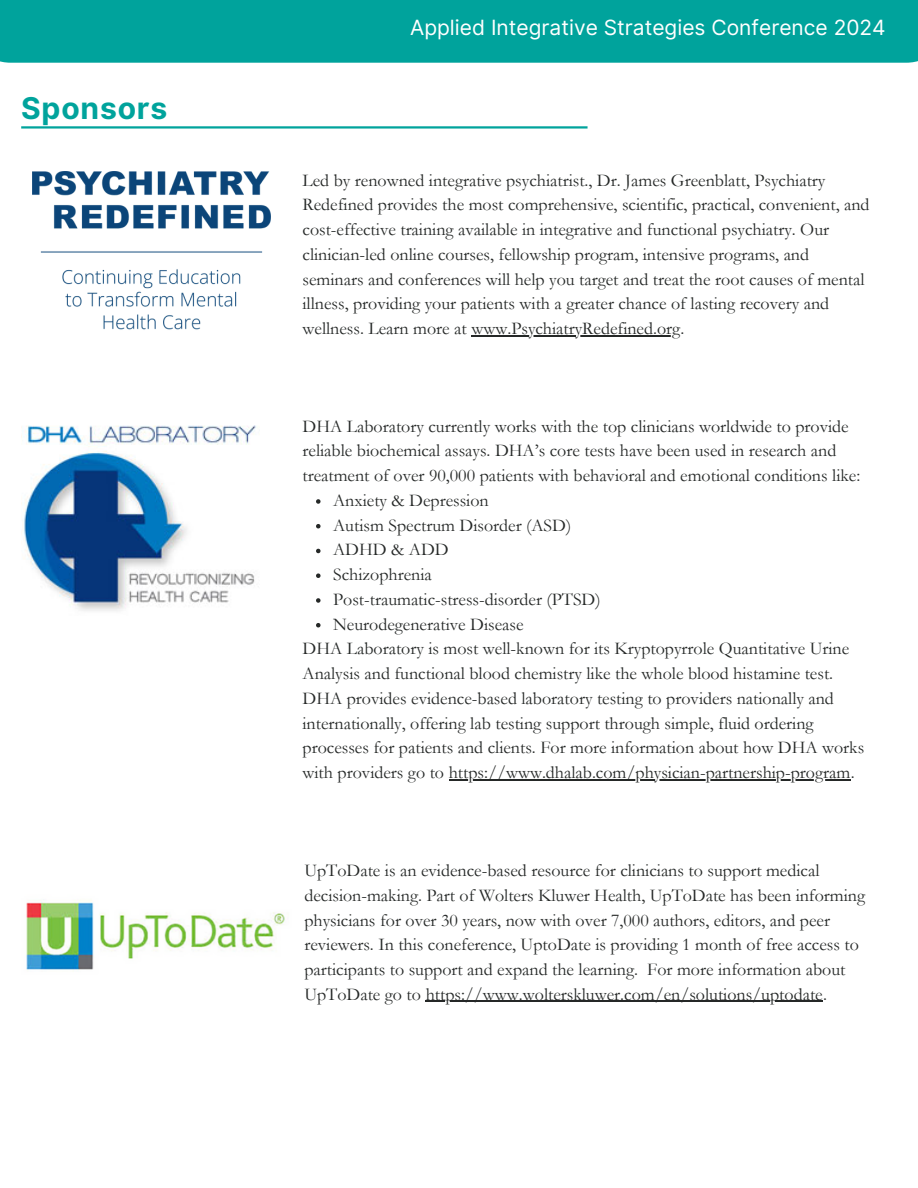
<style>
.page{position:relative;width:918px;height:1188px;background:#fff}
.page>*{position:absolute;margin:0;border:0;box-sizing:border-box;transform-origin:0 0}
.t1{font:700 30px "Inter";letter-spacing:.03em;color:#00a39c}
.t2{font:21px "Inter";color:#fff}
.t3{font:18px/24.8px "Garamond";color:#252827}
</style>
<div class="page">
<div style="left:0;top:0;width:918px;height:63px;background:#00a39c"></div>
<img style="left:21px;top:425px;width:235px;height:186px">
<img style="left:26px;top:900px;width:259px;height:70px">
<hr style="left:21px;top:126px;width:567px;height:3px;background:#00a39c">
<img style="left:32px;top:172px;width:239px;height:158px">
<svg style="left:316px;top:499px;width:5px;height:5px"></svg>
<svg style="left:316px;top:524px;width:5px;height:4px"></svg>
<svg style="left:316px;top:549px;width:5px;height:4px"></svg>
<svg style="left:316px;top:573px;width:5px;height:5px"></svg>
<svg style="left:316px;top:598px;width:5px;height:5px"></svg>
<svg style="left:316px;top:623px;width:5px;height:4px"></svg>
<hr style="left:449px;top:779px;width:402px;height:1px;background:#252827">
<hr style="left:426px;top:1001px;width:397px;height:1px;background:#252827">
<hr style="left:471px;top:335px;width:209px;height:1px;background:#252827">
<p class="t1" style="left:21px;top:90px;width:148px">Sponsors</p>
<p class="t2" style="left:410px;top:15px;width:477px">Applied Integrative Strategies Conference 2024</p>
<p class="t3" style="left:303px;top:168px;width:569px">Led by renowned integrative psychiatrist., Dr. James Greenblatt, Psychiatry Redefined provides the most comprehensive, scientific, practical, convenient, and cost-effective training available in integrative and functional psychiatry. Our clinician-led online courses, fellowship program, intensive programs, and seminars and conferences will help you target and treat the root causes of mental illness, providing your patients with a greater chance of lasting recovery and wellness. Learn more at www.PsychiatryRedefined.org.</p>
<p class="t3" style="left:303px;top:414px;width:559px">DHA Laboratory currently works with the top clinicians worldwide to provide reliable biochemical assays. DHA’s core tests have been used in research and treatment of over 90,000 patients with behavioral and emotional conditions like:</p>
<p class="t3" style="left:333px;top:488px;width:157px">Anxiety &amp; Depression</p>
<p class="t3" style="left:333px;top:513px;width:240px">Autism Spectrum Disorder (ASD)</p>
<p class="t3" style="left:333px;top:538px;width:117px">ADHD &amp; ADD</p>
<p class="t3" style="left:333px;top:562px;width:100px">Schizophrenia</p>
<p class="t3" style="left:333px;top:587px;width:269px">Post-traumatic-stress-disorder (PTSD)</p>
<p class="t3" style="left:333px;top:612px;width:192px">Neurodegenerative Disease</p>
<p class="t3" style="left:303px;top:637px;width:548px">DHA Laboratory is most well-known for its Kryptopyrrole Quantitative Urine<br>Analysis and functional blood chemistry like the whole blood histamine test.</p>
<p class="t3" style="left:303px;top:686px;width:563px">DHA provides evidence-based laboratory testing to providers nationally and internationally, offering lab testing support through simple, fluid ordering processes for patients and clients. For more information about how DHA works with providers go to https://www.dhalab.com/physician-partnership-program.</p>
<p class="t3" style="left:304px;top:858px;width:562px">UpToDate is an evidence-based resource for clinicians to support medical decision-making. Part of Wolters Kluwer Health, UpToDate has been informing physicians for over 30 years, now with over 7,000 authors, editors, and peer reviewers. In this coneference, UptoDate is providing 1 month of free access to participants to support and expand the learning. For more information about UpToDate go to https://www.wolterskluwer.com/en/solutions/uptodate.</p>
</div>
